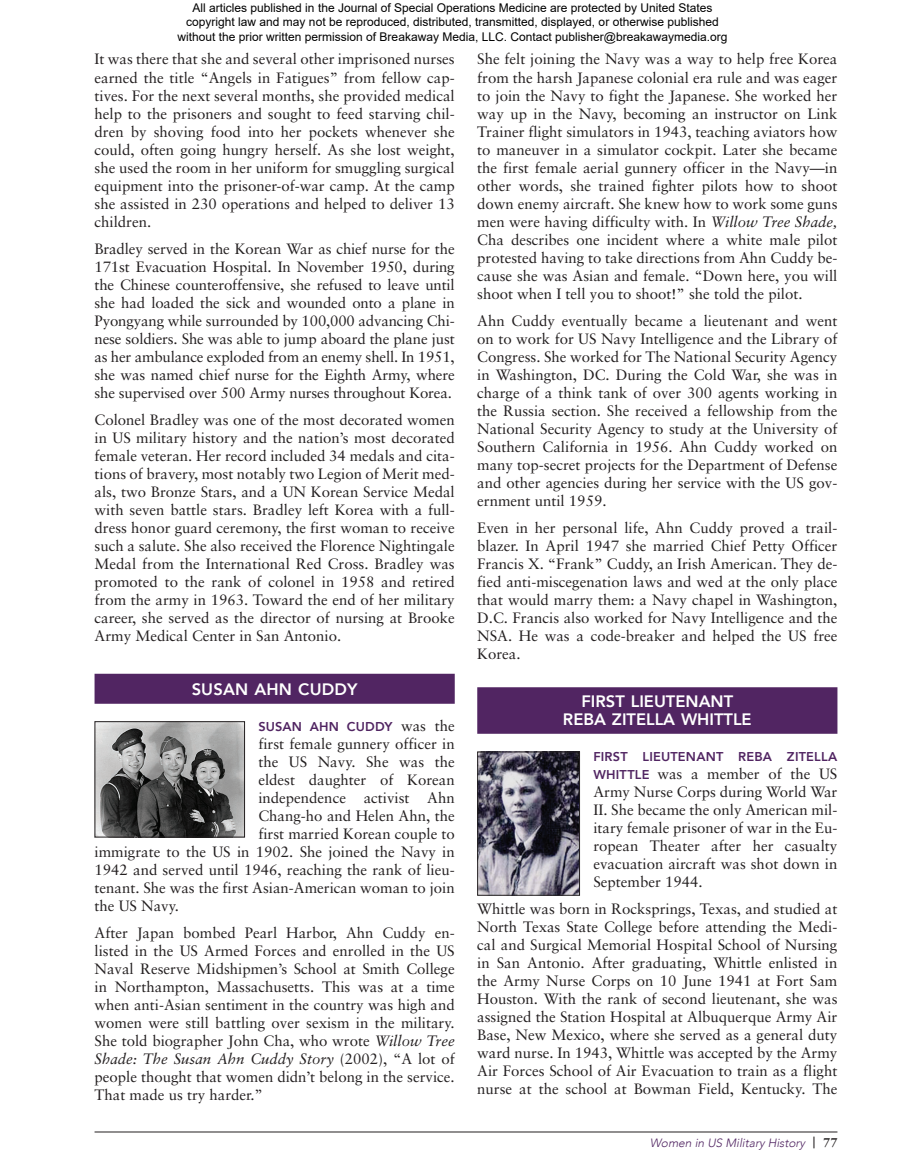
<style>
.page{position:relative;width:905px;height:1175px;background:#fff}
.page>*{position:absolute;margin:0;border:0;box-sizing:border-box;transform-origin:0 0}
.t1{font:800 16.5px/18px "Avenir";color:#fff;text-align:center}
.t2{font:15px/18px "Sabon";color:#231f20;text-align:justify}
.t3{font:800 12.75px "Avenir";letter-spacing:.015em;color:#512562}
.t4{font:12px/14.4px "Arial";color:#000;text-align:center}
.t5{font:italic 300 12px "Avenir";color:#512562}
.s1{font-family:"Sabon";font-weight:400;font-size:15px;color:#231f20}
.s2{font-style:italic}
.s3{font-family:"Avenir";font-weight:800;font-size:12.75px;color:#512562}
.s4{font-family:"Gotham Condensed";font-weight:500;font-style:normal;font-size:13.5px;color:#231f20}
.s5{font-family:"Sabon";font-weight:700;font-style:normal;font-size:12.75px;color:#231f20}
</style>
<div class="page">
<hr style="left:94px;top:1131px;width:743px;height:1px;background:#231f20">
<div style="left:94px;top:673px;width:360px;height:30px;background:#512562"></div>
<img style="left:96px;top:723px;width:147px;height:112px">
<div style="left:94px;top:721px;width:151px;height:116px;border:1px solid #231f20"></div>
<div style="left:477px;top:687px;width:360px;height:46px;background:#512562"></div>
<img style="left:479px;top:753px;width:99px;height:140px">
<div style="left:477px;top:751px;width:103px;height:144px;border:1px solid #231f20"></div>
<p class="t4" style="left:177px;top:0;width:551px">All articles published in the Journal of Special Operations Medicine are protected by United States copyright law and may not be reproduced, distributed, transmitted, displayed, or otherwise published without the prior written permission of Breakaway Media, LLC. Contact publisher@breakawaymedia.org</p>
<p class="t2" style="left:94px;top:50px;width:362px">It was there that she and several other imprisoned nurses earned the title “Angels in Fatigues” from fellow cap&shy;tives. For the next several months, she provided medical help to the prisoners and sought to feed starving chil&shy;dren by shoving food into her pockets whenever she could, often going hungry herself. As she lost weight, she used the room in her uniform for smuggling surgical equipment into the prisoner-of-war camp. At the camp she assisted in 230 operations and helped to deliver 13 children.</p>
<p class="t2" style="left:94px;top:239px;width:362px">Bradley served in the Korean War as chief nurse for the 171st Evacuation Hospital. In November 1950, during the Chinese counteroffensive, she refused to leave until she had loaded the sick and wounded onto a plane in Pyongyang while surrounded by 100,000 advancing Chi&shy;nese soldiers. She was able to jump aboard the plane just as her ambulance exploded from an enemy shell. In 1951, she was named chief nurse for the Eighth Army, where she supervised over 500 Army nurses throughout Korea.</p>
<p class="t2" style="left:94px;top:410px;width:362px">Colonel Bradley was one of the most decorated women in US military history and the nation’s most decorated female veteran. Her record included 34 medals and cita&shy;tions of bravery, most notably two Legion of Merit med&shy;als, two Bronze Stars, and a UN Korean Service Medal with seven battle stars. Bradley left Korea with a full&shy;dress honor guard ceremony, the first woman to receive such a salute. She also received the Florence Nightingale Medal from the International Red Cross. Bradley was promoted to the rank of colonel in 1958 and retired from the army in 1963. Toward the end of her military career, she served as the director of nursing at Brooke Army Medical Center in San Antonio.</p>
<p class="t1" style="left:192px;top:680px;width:167px">SUSAN AHN CUDDY</p>
<p class="t3" style="left:258px;top:716px;width:198px">SUSAN AHN CUDDY <span class="s1">was the</span></p>
<p class="t2" style="left:258px;top:734px;width:198px">first female gunnery officer in</p>
<p class="t2" style="left:258px;top:752px;width:198px">the US Navy. She was the</p>
<p class="t2" style="left:258px;top:770px;width:198px">eldest daughter of Korean</p>
<p class="t2" style="left:258px;top:788px;width:198px">independence activist Ahn</p>
<p class="t2" style="left:258px;top:806px;width:198px">Chang-ho and Helen Ahn, the</p>
<p class="t2" style="left:258px;top:824px;width:198px">first married Korean couple to</p>
<p class="t2" style="left:94px;top:842px;width:362px">immigrate to the US in 1902. She joined the Navy in</p>
<p class="t2" style="left:94px;top:860px;width:361px">1942 and served until 1946, reaching the rank of lieu-</p>
<p class="t2" style="left:94px;top:878px;width:361px">tenant. She was the first Asian-American woman to join</p>
<p class="t2" style="left:94px;top:896px;width:86px">the US Navy.</p>
<p class="t2" style="left:94px;top:923px;width:362px">After Japan bombed Pearl Harbor, Ahn Cuddy en&shy;listed in the US Armed Forces and enrolled in the US Naval Reserve Midshipmen’s School at Smith College in Northampton, Massachusetts. This was at a time when anti-Asian sentiment in the country was high and women were still battling over sexism in the military.<br>She told biographer John Cha, who wrote <span class="s2">Willow Tree Shade: The Susan Ahn Cuddy Story</span> (2002), “A lot of people thought that women didn’t belong in the service.<br>That made us try harder.”</p>
<p class="t2" style="left:477px;top:50px;width:362px">She felt joining the Navy was a way to help free Korea from the harsh Japanese colonial era rule and was eager to join the Navy to fight the Japanese. She worked her way up in the Navy, becoming an instructor on Link Trainer flight simulators in 1943, teaching aviators how to maneuver in a simulator cockpit. Later she became the first female aerial gunnery officer in the Navy—in other words, she trained fighter pilots how to shoot down enemy aircraft. She knew how to work some guns men were having difficulty with. In <span class="s2">Willow Tree Shade, </span>Cha describes one incident where a white male pilot protested having to take directions from Ahn Cuddy be&shy;cause she was Asian and female. “Down here, you will shoot when I tell you to shoot!” she told the pilot.</p>
<p class="t2" style="left:477px;top:311px;width:362px">Ahn Cuddy eventually became a lieutenant and went on to work for US Navy Intelligence and the Library of Congress. She worked for The National Security Agency in Washington, DC. During the Cold War, she was in charge of a think tank of over 300 agents working in the Russia section. She received a fellowship from the National Security Agency to study at the University of Southern California in 1956. Ahn Cuddy worked on many top-secret projects for the Department of Defense and other agencies during her service with the US gov&shy;ernment until 1959.</p>
<p class="t2" style="left:477px;top:518px;width:362px">Even in her personal life, Ahn Cuddy proved a trail&shy;blazer. In April 1947 she married Chief Petty Officer Francis X. “Frank” Cuddy, an Irish American. They de&shy;fied anti-miscegenation laws and wed at the only place that would marry them: a Navy chapel in Washington, D.C. Francis also worked for Navy Intelligence and the NSA. He was a code-breaker and helped the US free Korea.</p>
<p class="t1" style="left:563px;top:692px;width:190px">FIRST LIEUTENANT<br>REBA ZITELLA WHITTLE</p>
<p class="t3" style="left:593px;top:746px;width:245px">FIRST LIEUTENANT REBA ZITELLA</p>
<p class="t2" style="left:593px;top:764px;width:245px"><span class="s3">WHITTLE</span> was a member of the US Army Nurse Corps during World War II. She became the only American mil&shy;itary female prisoner of war in the Eu&shy;ropean Theater after her casualty evacuation aircraft was shot down in September 1944.</p>
<p class="t2" style="left:477px;top:899px;width:362px">Whittle was born in Rocksprings, Texas, and studied at North Texas State College before attending the Medi&shy;cal and Surgical Memorial Hospital School of Nursing in San Antonio. After graduating, Whittle enlisted in the Army Nurse Corps on 10 June 1941 at Fort Sam Houston. With the rank of second lieutenant, she was assigned the Station Hospital at Albuquerque Army Air Base, New Mexico, where she served as a general duty ward nurse. In 1943, Whittle was accepted by the Army Air Forces School of Air Evacuation to train as a flight nurse at the school at Bowman Field, Kentucky. The</p>
<p class="t5" style="left:649px;top:1135px;width:189px">Women in US Military History <span class="s4">|</span> <span class="s5">7 7</span></p>
</div>
